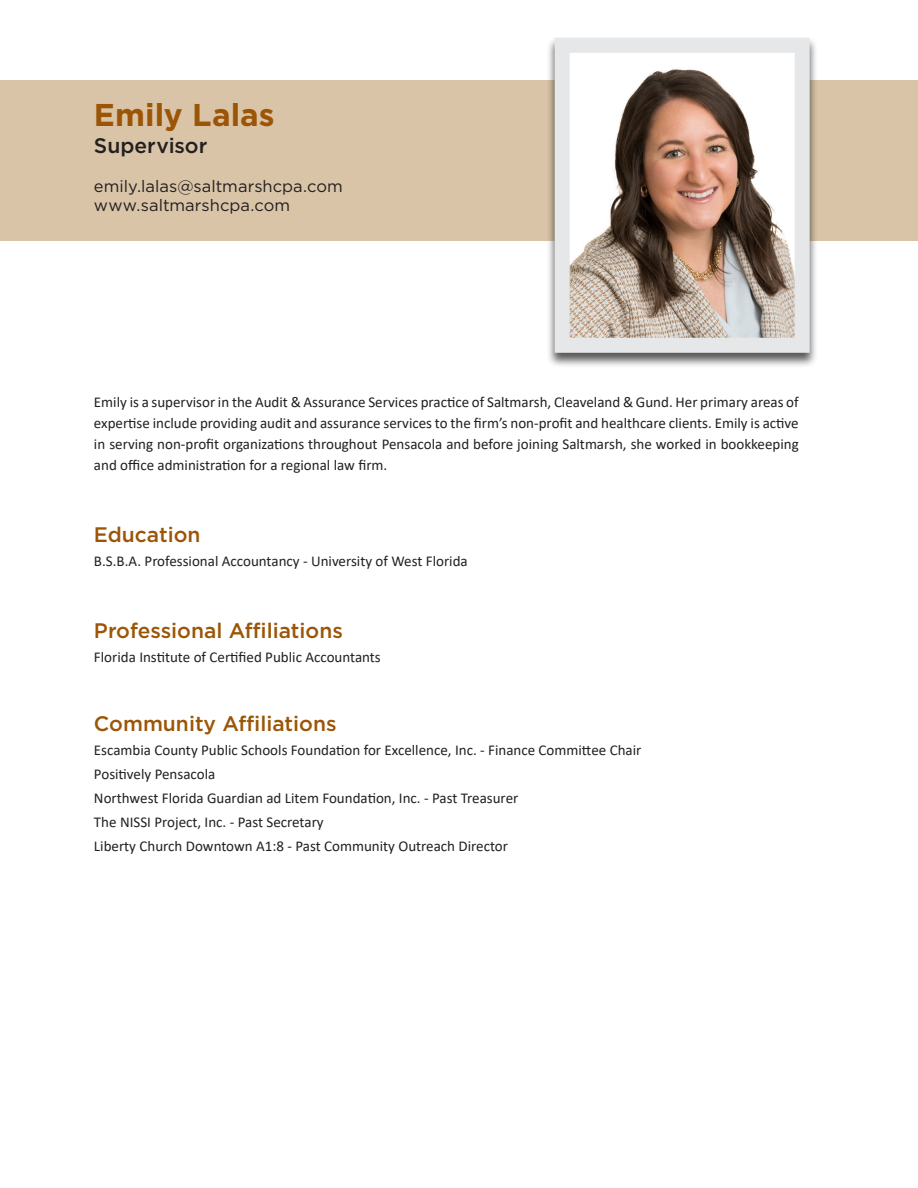
<style>
.page{position:relative;width:918px;height:1188px;background:#fff}
.page>*{position:absolute;margin:0;border:0;box-sizing:border-box;transform-origin:0 0}
.t1{font:700 31.5px "Gotham";color:#9c5506}
.t2{font:500 21px "Gotham";color:#9c5506}
.t3{font:500 21px "Gotham";color:#231f20}
.t4{font:16.5px "Gotham";letter-spacing:.005em;color:#231f20}
.t5{font:15px/21px "Calibri";color:#231f20;text-align:justify}
</style>
<div class="page">
<div style="left:0;top:80px;width:918px;height:161px;background:#d9c4a7"></div>
<div style="left:546px;top:36px;width:272px;height:332px;background:#231f20;opacity:.75"></div>
<div style="left:562px;top:45px;width:240px;height:300px;background:#fff"></div>
<img style="left:571px;top:69px;width:223px;height:268px">
<div style="left:555px;top:38px;width:255px;height:315px;border:15px solid #e6e7e9"></div>
<p class="t1" style="left:94px;top:94px;width:182px">Emily Lalas</p>
<p class="t3" style="left:94px;top:131px;width:115px">Supervisor</p>
<p class="t4" style="left:94px;top:175px;width:250px">emily.lalas@saltmarshcpa.com</p>
<p class="t4" style="left:94px;top:195px;width:198px">www.saltmarshcpa.com</p>
<p class="t5" style="left:94px;top:391px;width:706px">Emily is a supervisor in the Audit &amp; Assurance Services practice of Saltmarsh, Cleaveland &amp; Gund. Her primary areas of expertise include providing audit and assurance services to the firm’s non-profit and healthcare clients. Emily is active in serving non-profit organizations throughout Pensacola and before joining Saltmarsh, she worked in bookkeeping and office administration for a regional law firm.</p>
<p class="t2" style="left:94px;top:521px;width:108px">Education</p>
<p class="t5" style="left:94px;top:550px;width:375px">B.S.B.A. Professional Accountancy - University of West Florida</p>
<p class="t2" style="left:94px;top:617px;width:250px">Professional Affiliations</p>
<p class="t5" style="left:94px;top:646px;width:288px">Florida Institute of Certified Public Accountants</p>
<p class="t2" style="left:94px;top:710px;width:244px">Community Affiliations</p>
<p class="t5" style="left:94px;top:739px;width:549px">Escambia County Public Schools Foundation for Excellence, Inc. - Finance Committee Chair</p>
<p class="t5" style="left:94px;top:763px;width:123px">Positively Pensacola</p>
<p class="t5" style="left:94px;top:787px;width:426px">Northwest Florida Guardian ad Litem Foundation, Inc. - Past Treasurer</p>
<p class="t5" style="left:94px;top:811px;width:231px">The NISSI Project, Inc. - Past Secretary</p>
<p class="t5" style="left:94px;top:835px;width:416px">Liberty Church Downtown A1:8 - Past Community Outreach Director</p>
</div>
